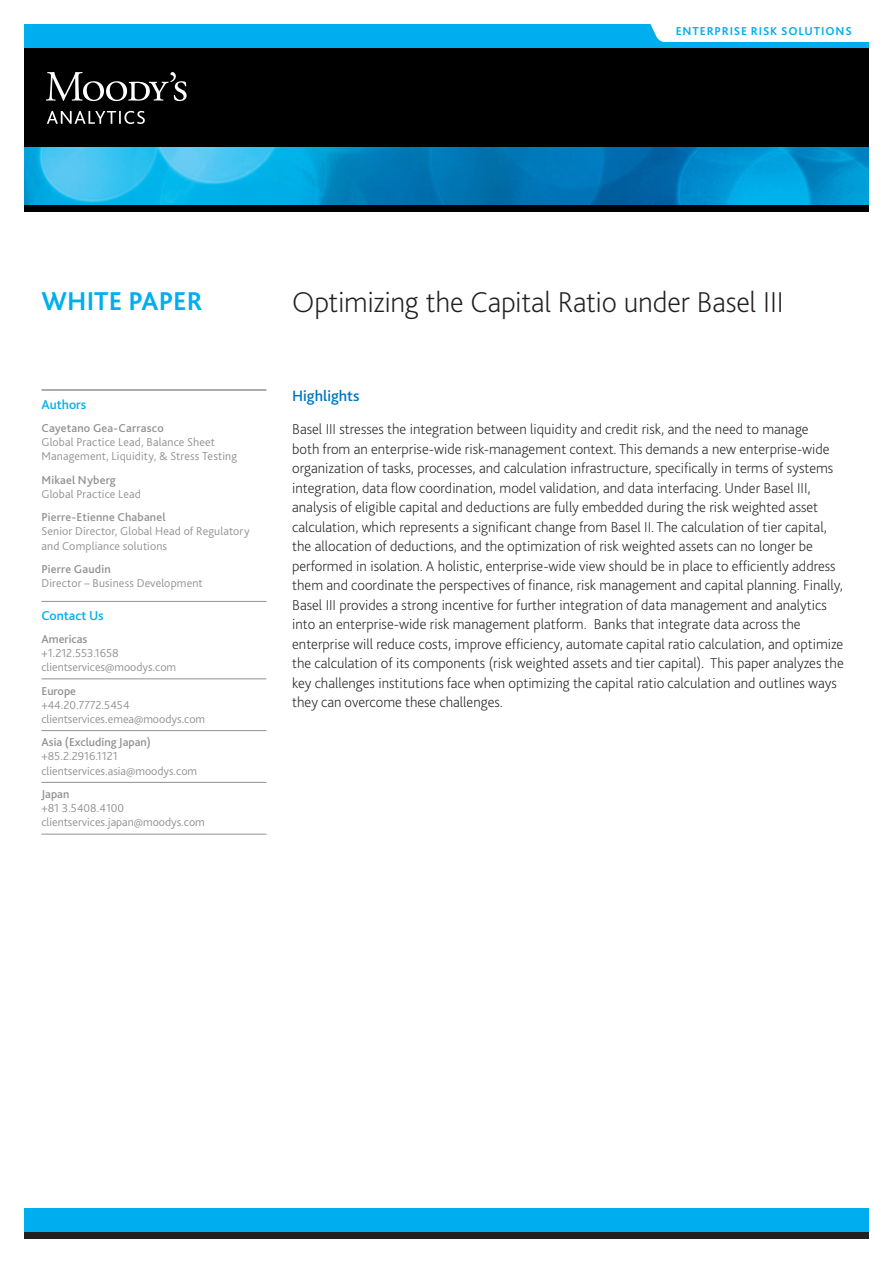
<style>
.page{position:relative;width:893px;height:1263px;background:#fff}
.page>*{position:absolute;margin:0;border:0;box-sizing:border-box;transform-origin:0 0}
.t1{font:200 30px "Bliss Pro";letter-spacing:-.01em;color:#231f20}
.t2{font:700 27px "Bliss Pro";letter-spacing:.005em;color:#00aeef}
.t3{font:500 15.75px "Bliss Pro";color:#0077c0}
.t4{font:200 15px/19.5px "Bliss Pro";color:#231f20}
.t5{font:500 13.5px "Bliss Pro";color:#00aeef}
.t6{font:300 12px/14.2px "Bliss Pro";color:#919295}
.t7{font:500 12px "Bliss Pro";letter-spacing:.01em;color:#919295}
.t8{font:700 12px "Bliss Pro";letter-spacing:.07em;color:#00aeef}
</style>
<div class="page">
<div style="left:24px;top:1209px;width:845px;height:30px;background:#00aeef"></div>
<div style="left:24px;top:1233px;width:845px;height:6px;background:#231f20"></div>
<svg style="left:24px;top:24px;width:845px;height:24px"></svg>
<img style="left:24px;top:146px;width:845px;height:59px">
<div style="left:24px;top:205px;width:845px;height:7px;background:#000001"></div>
<div style="left:24px;top:48px;width:845px;height:98px;background:#000001"></div>
<svg style="left:47px;top:111px;width:98px;height:13px"></svg>
<svg style="left:46px;top:72px;width:141px;height:29px"></svg>
<hr style="left:41px;top:389px;width:225px;height:2px;background:#919295">
<hr style="left:41px;top:601px;width:225px;height:1px;background:#919295">
<hr style="left:41px;top:679px;width:225px;height:1px;background:#919295">
<hr style="left:41px;top:730px;width:225px;height:1px;background:#919295">
<hr style="left:41px;top:782px;width:225px;height:1px;background:#919295">
<hr style="left:41px;top:834px;width:225px;height:1px;background:#919295">
<p class="t8" style="left:676px;top:23px;width:178px">ENTERPRISE RISK SOLUTIONS</p>
<h2 class="t2" style="left:41px;top:284px;width:163px">WHITE PAPER</h2>
<p class="t5" style="left:41px;top:396px;width:46px">Authors</p>
<p class="t7" style="left:41px;top:420px;width:124px">Cayetano Gea-Carrasco</p>
<p class="t6" style="left:41px;top:435px;width:197px">Global Practice Lead, Balance Sheet<br>Management, Liquidity, &amp; Stress Testing</p>
<p class="t7" style="left:41px;top:472px;width:76px">Mikael Nyberg</p>
<p class="t6" style="left:41px;top:487px;width:101px">Global Practice Lead</p>
<p class="t7" style="left:41px;top:510px;width:126px">Pierre-Etienne Chabanel</p>
<p class="t6" style="left:41px;top:524px;width:210px">Senior Director, Global Head of Regulatory and Compliance solutions</p>
<p class="t7" style="left:41px;top:561px;width:71px">Pierre Gaudin</p>
<p class="t6" style="left:41px;top:576px;width:163px">Director – Business Development</p>
<p class="t5" style="left:41px;top:607px;width:64px">Contact Us</p>
<p class="t7" style="left:41px;top:631px;width:48px">Americas</p>
<p class="t6" style="left:41px;top:646px;width:136px">+1.212.553.1658 clientservices@moodys.com</p>
<p class="t7" style="left:41px;top:683px;width:36px">Europe</p>
<p class="t6" style="left:41px;top:697px;width:165px">+44.20.7772.5454 clientservices.emea@moodys.com</p>
<p class="t7" style="left:41px;top:735px;width:111px">Asia (Excluding Japan)</p>
<p class="t6" style="left:41px;top:749px;width:157px">+85.2.2916.1121 clientservices.asia@moodys.com</p>
<p class="t7" style="left:41px;top:786px;width:29px">Japan</p>
<p class="t6" style="left:41px;top:801px;width:165px">+81 3.5408.4100 clientservices.japan@moodys.com</p>
<h1 class="t1" style="left:292px;top:284px;width:493px">Optimizing the Capital Ratio under Basel III</h1>
<p class="t3" style="left:292px;top:386px;width:69px">Highlights</p>
<p class="t4" style="left:292px;top:419px;width:553px">Basel III stresses the integration between liquidity and credit risk, and the need to manage<br>both from an enterprise-wide risk-management context. This demands a new enterprise-wide organization of tasks, processes, and calculation infrastructure, specifically in terms of systems integration, data flow coordination, model validation, and data interfacing. Under Basel III, analysis of eligible capital and deductions are fully embedded during the risk weighted asset calculation, which represents a significant change from Basel II. The calculation of tier capital, the allocation of deductions, and the optimization of risk weighted assets can no longer be performed in isolation. A holistic, enterprise-wide view should be in place to efficiently address them and coordinate the perspectives of finance, risk management and capital planning. Finally, Basel III provides a strong incentive for further integration of data management and analytics into an enterprise-wide risk management platform. Banks that integrate data across the enterprise will reduce costs, improve efficiency, automate capital ratio calculation, and optimize the calculation of its components (risk weighted assets and tier capital). This paper analyzes the key challenges institutions face when optimizing the capital ratio calculation and outlines ways they can overcome these challenges.</p>
</div>
